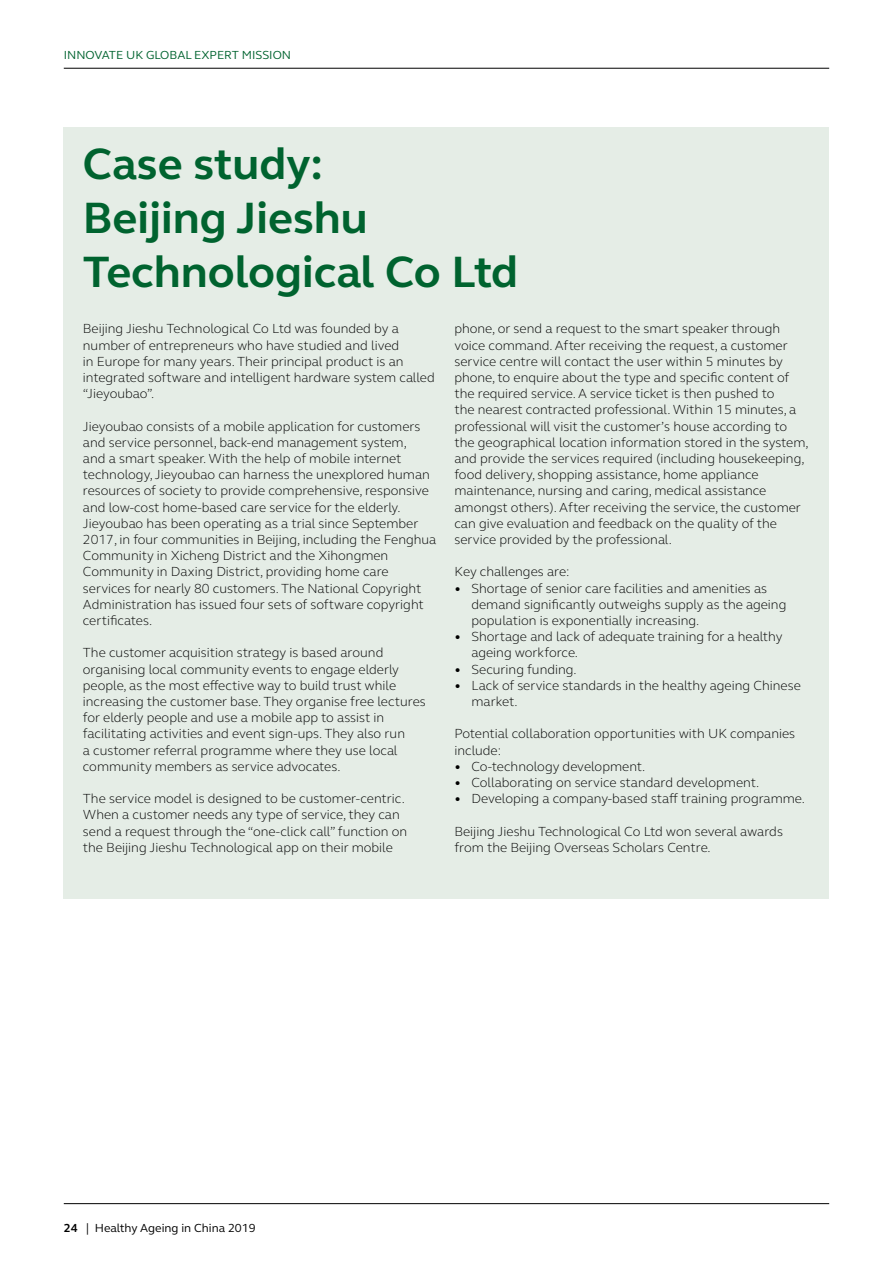
<style>
.page{position:relative;width:893px;height:1263px;background:#fff}
.page>*{position:absolute;margin:0;border:0;box-sizing:border-box;transform-origin:0 0}
.t1{font:700 45px/54px "FS Elliot";color:#00632f}
.t2{font:300 13.5px/16.2px "FS Elliot";color:#000}
.t3{font:12px "FS Elliot";color:#00632f}
.t4{font:12px "FS Elliot";color:#000}
.s1{font-weight:700}
</style>
<div class="page">
<hr style="left:64px;top:1203px;width:765px;height:1px;background:#000">
<hr style="left:64px;top:68px;width:765px;height:1px;background:#000">
<div style="left:64px;top:128px;width:765px;height:771px;background:#e5ede6"></div>
<p class="t3" style="left:64px;top:47px;width:229px">INNOVATE UK GLOBAL EXPERT MISSION</p>
<h1 class="t1" style="left:83px;top:136px;width:437px">Case study:<br>Beijing Jieshu<br>Technological Co Ltd</h1>
<p class="t2" style="left:83px;top:320px;width:353px">Beijing Jieshu Technological Co Ltd was founded by a number of entrepreneurs who have studied and lived<br>in Europe for many years. Their principal product is an integrated software and intelligent hardware system called “Jieyoubao”.</p>
<p class="t2" style="left:83px;top:417px;width:355px">Jieyoubao consists of a mobile application for customers and service personnel, back-end management system,<br>and a smart speaker. With the help of mobile internet technology, Jieyoubao can harness the unexplored human resources of society to provide comprehensive, responsive and low-cost home-based care service for the elderly.<br>Jieyoubao has been operating as a trial since September 2017, in four communities in Beijing, including the Fenghua Community in Xicheng District and the Xihongmen Community in Daxing District, providing home care services for nearly 80 customers. The National Copyright Administration has issued four sets of software copyright certificates.</p>
<p class="t2" style="left:83px;top:644px;width:344px">The customer acquisition strategy is based around organising local community events to engage elderly people, as the most effective way to build trust while increasing the customer base. They organise free lectures for elderly people and use a mobile app to assist in facilitating activities and event sign-ups. They also run<br>a customer referral programme where they use local community members as service advocates.</p>
<p class="t2" style="left:83px;top:790px;width:326px">The service model is designed to be customer-centric.<br>When a customer needs any type of service, they can send a request through the “one-click call” function on the Beijing Jieshu Technological app on their mobile</p>
<p class="t2" style="left:454px;top:320px;width:356px">phone, or send a request to the smart speaker through voice command. After receiving the request, a customer service centre will contact the user within 5 minutes by phone, to enquire about the type and specific content of the required service. A service ticket is then pushed to<br>the nearest contracted professional. Within 15 minutes, a professional will visit the customer’s house according to the geographical location information stored in the system, and provide the services required (including housekeeping, food delivery, shopping assistance, home appliance maintenance, nursing and caring, medical assistance amongst others). After receiving the service, the customer can give evaluation and feedback on the quality of the service provided by the professional.</p>
<p class="t2" style="left:454px;top:563px;width:117px">Key challenges are:</p>
<p class="t2" style="left:471px;top:579px;width:316px;text-indent:-17px">• Shortage of senior care facilities and amenities as demand significantly outweighs supply as the ageing population is exponentially increasing.</p>
<p class="t2" style="left:471px;top:628px;width:313px;text-indent:-17px">• Shortage and lack of adequate training for a healthy ageing workforce.</p>
<p class="t2" style="left:454px;top:660px;width:124px">• Securing funding.</p>
<p class="t2" style="left:471px;top:677px;width:331px;text-indent:-17px">• Lack of service standards in the healthy ageing Chinese market.</p>
<p class="t2" style="left:454px;top:725px;width:342px">Potential collaboration opportunities with UK companies include:</p>
<p class="t2" style="left:454px;top:758px;width:192px">• Co-technology development.</p>
<p class="t2" style="left:454px;top:774px;width:306px">• Collaborating on service standard development.</p>
<p class="t2" style="left:454px;top:790px;width:352px">• Developing a company-based staff training programme.</p>
<p class="t2" style="left:454px;top:822px;width:330px">Beijing Jieshu Technological Co Ltd won several awards from the Beijing Overseas Scholars Centre.</p>
<p class="t4" style="left:64px;top:1219px;width:193px"><span class="s1">24</span> | Healthy Ageing in China 2019</p>
</div>
